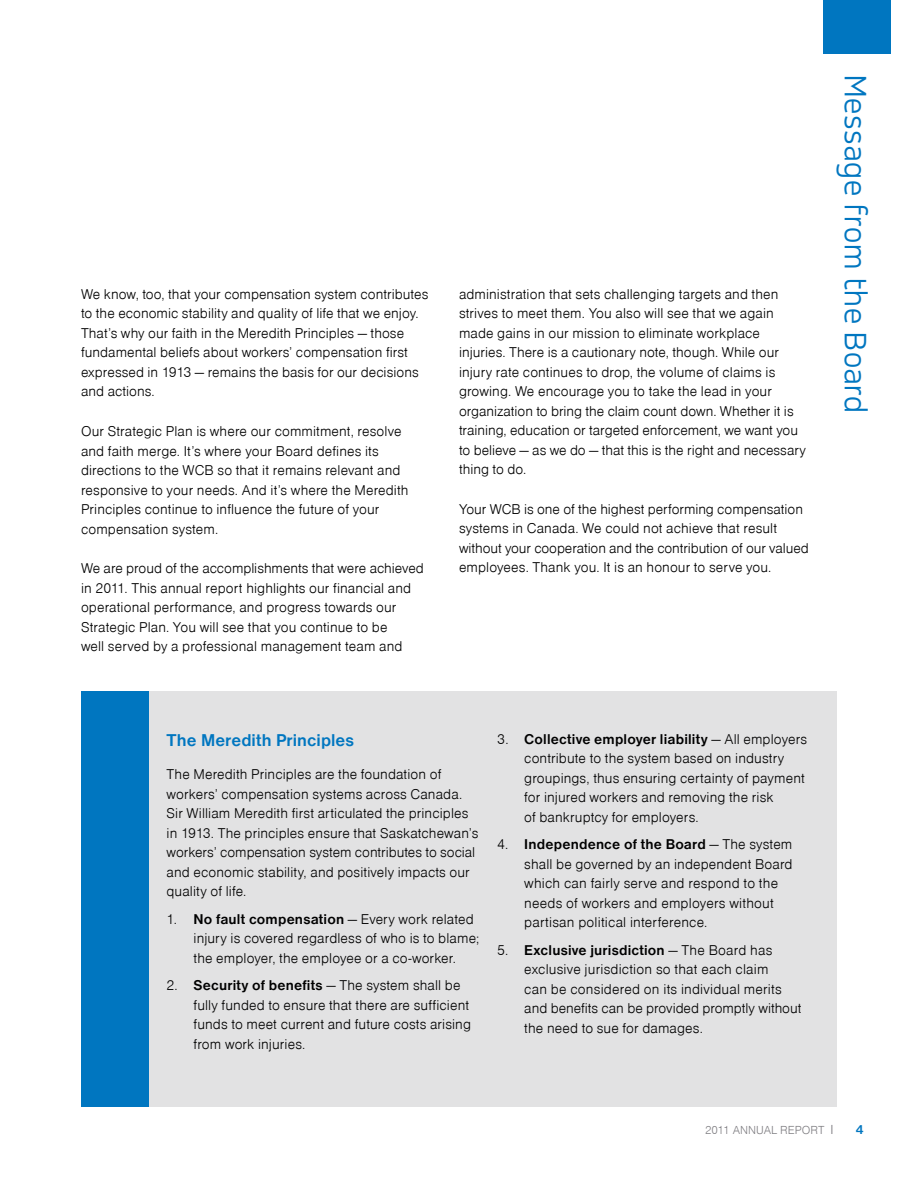
<style>
.page{position:relative;width:918px;height:1188px;background:#fff}
.page>*{position:absolute;margin:0;border:0;box-sizing:border-box;transform-origin:0 0}
.t1{font:300 33px "Accord";letter-spacing:.03em;color:#0076c0}
.t2{font:700 17.7px "Nimbus San D";letter-spacing:.005em;color:#0076c0}
.t3{font:300 14.7px/19.5px "Nimbus San D";letter-spacing:.005em;color:#000}
.t4{font:700 13.5px "Nimbus San D";color:#0076c0}
.t5{font:300 12px "Nimbus San D";color:#807f83}
.s1{font-weight:700}
.s2{font-size:13.5px}
</style>
<div class="page">
<div style="left:824px;top:0;width:67px;height:54px;background:#0076c0"></div>
<div style="left:81px;top:692px;width:756px;height:415px;background:#e2e2e3"></div>
<div style="left:81px;top:692px;width:67px;height:415px;background:#0076c0"></div>
<p class="t3" style="left:81px;top:284px;width:349px">We know, too, that your compensation system contributes to the economic stability and quality of life that we enjoy.<br>That’s why our faith in the Meredith Principles — those fundamental beliefs about workers’ compensation first expressed in 1913 — remains the basis for our decisions and actions.</p>
<p class="t3" style="left:81px;top:422px;width:329px">Our Strategic Plan is where our commitment, resolve and faith merge. It’s where your Board defines its directions to the WCB so that it remains relevant and responsive to your needs. And it’s where the Meredith Principles continue to influence the future of your compensation system.</p>
<p class="t3" style="left:81px;top:559px;width:344px">We are proud of the accomplishments that were achieved in 2011. This annual report highlights our financial and operational performance, and progress towards our Strategic Plan. You will see that you continue to be<br>well served by a professional management team and</p>
<p class="t3" style="left:459px;top:284px;width:348px">administration that sets challenging targets and then strives to meet them. You also will see that we again made gains in our mission to eliminate workplace injuries. There is a cautionary note, though. While our injury rate continues to drop, the volume of claims is growing. We encourage you to take the lead in your organization to bring the claim count down. Whether it is training, education or targeted enforcement, we want you to believe — as we do — that this is the right and necessary thing to do.</p>
<p class="t3" style="left:459px;top:500px;width:351px">Your WCB is one of the highest performing compensation systems in Canada. We could not achieve that result without your cooperation and the contribution of our valued employees. Thank you. It is an honour to serve you.</p>
<h1 class="t1" style="left:875px;top:75px;width:339px;rotate:90deg">Message from the Board</h1>
<p class="t2" style="left:167px;top:730px;width:189px">The Meredith Principles</p>
<p class="t3" style="left:167px;top:765px;width:313px">The Meredith Principles are the foundation of workers’ compensation systems across Canada.<br>Sir William Meredith first articulated the principles in 1913. The principles ensure that Saskatchewan’s workers’ compensation system contributes to social and economic stability, and positively impacts our quality of life.</p>
<p class="t3" style="left:194px;top:909px;width:287px;text-indent:-27px">1. <span class="s1">No fault compensation</span> — Every work related injury is covered regardless of who is to blame; the employer, the employee or a co-worker.</p>
<p class="t3" style="left:194px;top:976px;width:279px;text-indent:-27px">2. <span class="s1">Security of benefits</span> — The system shall be fully funded to ensure that there are sufficient funds to meet current and future costs arising from work injuries.</p>
<p class="t3" style="left:524px;top:729px;width:284px;text-indent:-27px">3. <span class="s1">Collective employer liability</span> — All employers contribute to the system based on industry groupings, thus ensuring certainty of payment for injured workers and removing the risk<br>of bankruptcy for employers.</p>
<p class="t3" style="left:524px;top:835px;width:270px;text-indent:-27px">4. <span class="s1">Independence of the Board</span> — The system shall be governed by an independent Board which can fairly serve and respond to the needs of workers and employers without partisan political interference.</p>
<p class="t3" style="left:524px;top:941px;width:279px;text-indent:-27px">5. <span class="s1">Exclusive jurisdiction</span> — The Board has exclusive jurisdiction so that each claim<br>can be considered on its individual merits and benefits can be provided promptly without the need to sue for damages.</p>
<p class="t5" style="left:705px;top:1123px;width:130px">2011 ANNUAL REPORT <span class="s2">I</span></p>
<p class="t4" style="left:856px;top:1122px;width:10px">4</p>
</div>
